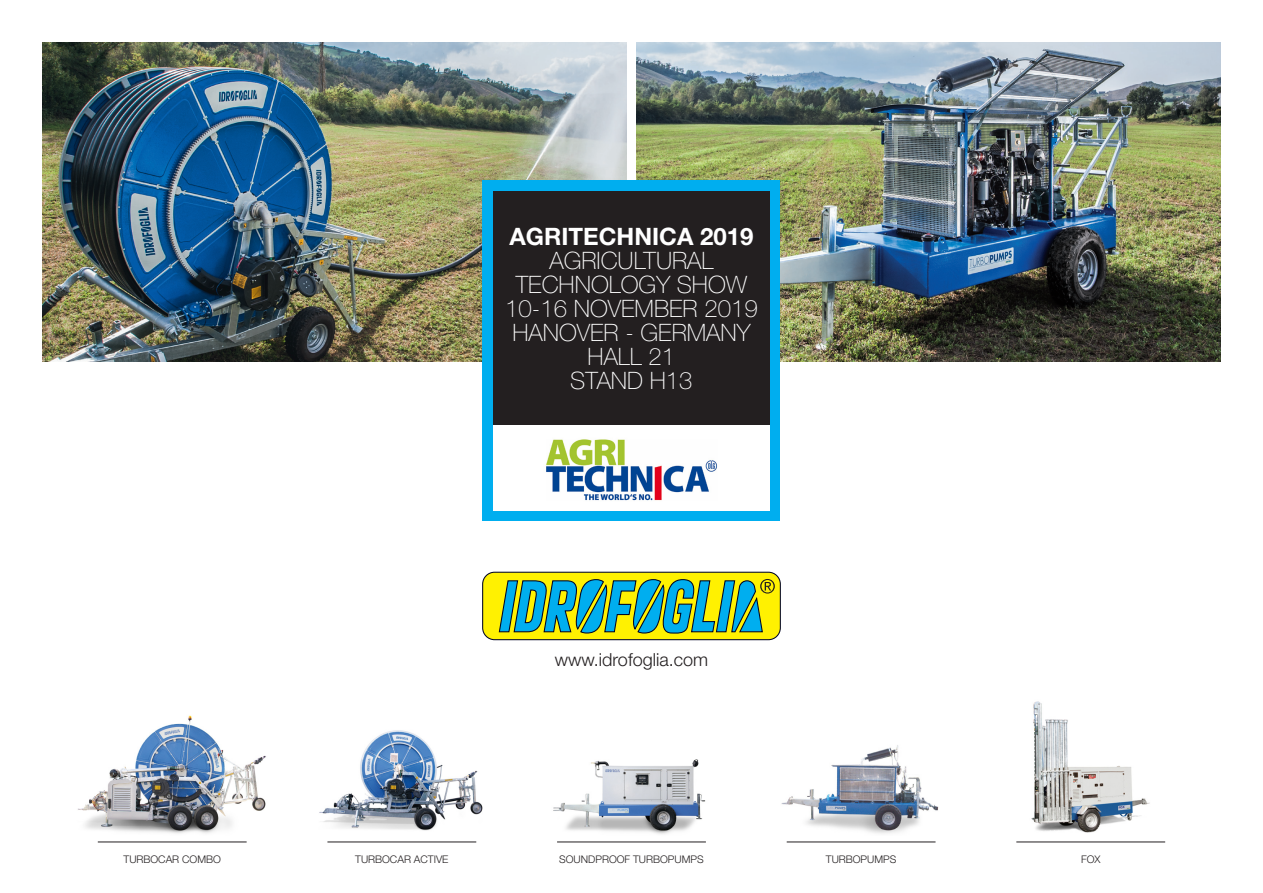
<style>
.page{position:relative;width:1263px;height:893px;background:#fff}
.page>*{position:absolute;margin:0;border:0;box-sizing:border-box;transform-origin:0 0}
.t1{font:100 24px "Helvetica Neue LT Std";color:#fff}
.t2{font:700 24px "Helvetica Neue LT Std";color:#fff}
.t3{font:300 18px "Helvetica Neue LT Std";color:#231f20}
.t4{font:300 10.5px "Helvetica Neue LT Std";color:#231f20}
</style>
<div class="page">
<div style="left:483px;top:572px;width:297px;height:68px;background:#fff101;border-radius:12px"></div>
<div style="left:482px;top:572px;width:299px;height:68px;border:1px solid #000424;border-radius:12px"></div>
<svg style="left:498px;top:579px;width:277px;height:55px"></svg>
<img style="left:43px;top:43px;width:583px;height:318px">
<img style="left:637px;top:43px;width:583px;height:318px">
<div style="left:483px;top:181px;width:297px;height:340px;background:#00aeef"></div>
<div style="left:493px;top:191px;width:277px;height:234px;background:#231f20"></div>
<div style="left:493px;top:425px;width:277px;height:85px;background:#fff"></div>
<img style="left:546px;top:439px;width:171px;height:62px">
<img style="left:553px;top:759px;width:153px;height:75px">
<img style="left:319px;top:730px;width:164px;height:101px">
<img style="left:78px;top:715px;width:188px;height:119px">
<img style="left:781px;top:745px;width:158px;height:89px">
<img style="left:1031px;top:701px;width:119px;height:132px">
<hr style="left:98px;top:842px;width:149px;height:1px;background:#231f20">
<hr style="left:327px;top:842px;width:149px;height:1px;background:#231f20">
<hr style="left:557px;top:842px;width:149px;height:1px;background:#231f20">
<hr style="left:787px;top:842px;width:148px;height:1px;background:#231f20">
<hr style="left:1016px;top:842px;width:149px;height:1px;background:#231f20">
<p class="t2" style="left:509px;top:221px;width:245px">AGRITECHNICA 2019</p>
<p class="t1" style="left:549px;top:247px;width:165px">AGRICULTURAL</p>
<p class="t1" style="left:516px;top:271px;width:233px">TECHNOLOGY SHOW</p>
<p class="t1" style="left:505px;top:295px;width:254px">10-16 NOVEMBER 2019</p>
<p class="t1" style="left:512px;top:319px;width:240px">HANOVER - GERMANY</p>
<p class="t1" style="left:588px;top:343px;width:89px">HALL 21</p>
<p class="t1" style="left:570px;top:367px;width:124px">STAND H13</p>
<p class="t3" style="left:555px;top:648px;width:155px">www.idrofoglia.com</p>
<p class="t4" style="left:123px;top:852px;width:99px">TURBOCAR COMBO</p>
<p class="t4" style="left:355px;top:852px;width:95px">TURBOCAR ACTIVE</p>
<p class="t4" style="left:559px;top:852px;width:146px">SOUNDPROOF TURBOPUMPS</p>
<p class="t4" style="left:826px;top:852px;width:72px">TURBOPUMPS</p>
<p class="t4" style="left:1081px;top:852px;width:21px">FOX</p>
</div>
